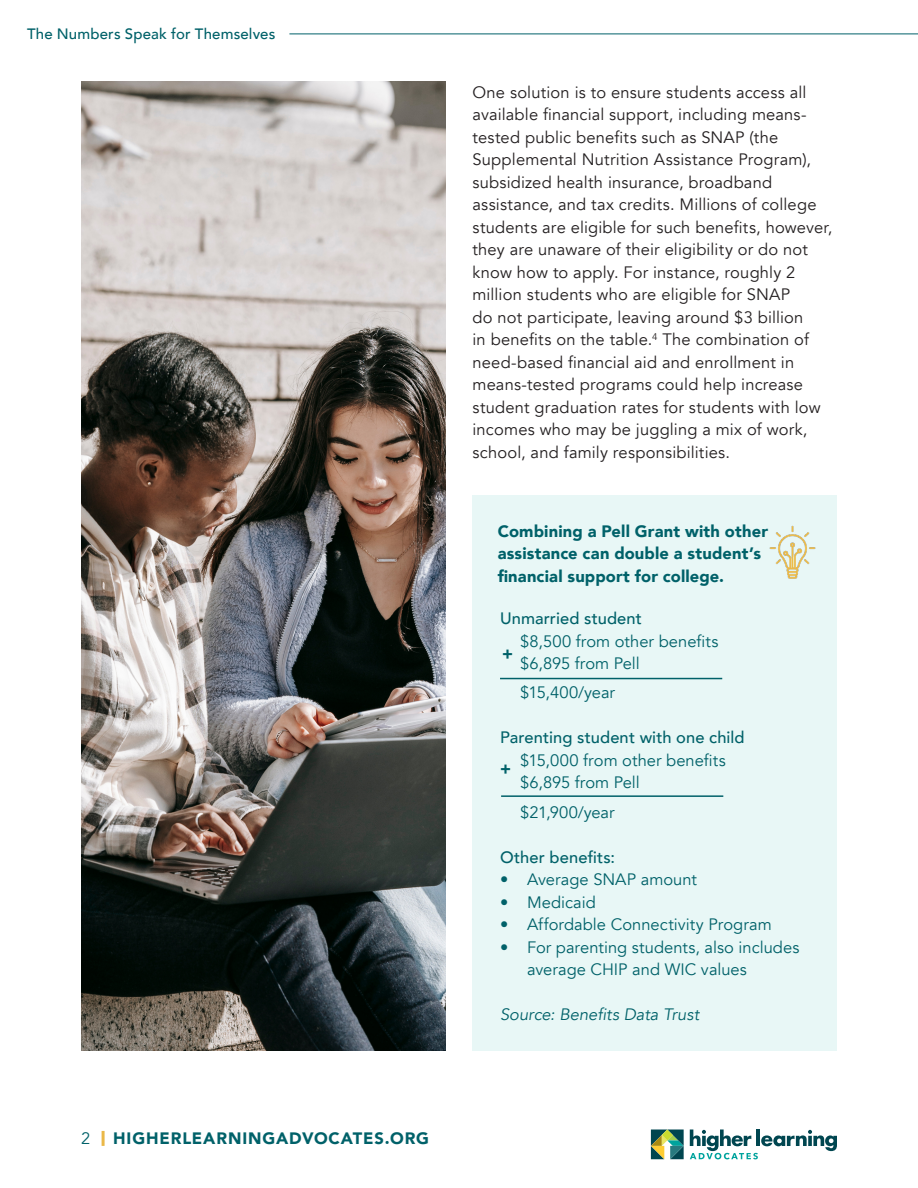
<style>
.page{position:relative;width:918px;height:1188px;background:#fff}
.page>*{position:absolute;margin:0;border:0;box-sizing:border-box;transform-origin:0 0}
.body_text{font:16.5px/22.5px "Avenir";letter-spacing:.01em;color:#231f20}
.body_text-2{font:16.5px/22.5px "Avenir";color:#006169}
.body_text-3{font:900 16.5px/22.5px "Avenir";letter-spacing:.01em;color:#006169}
.body_text-4{font:500 16.5px "Avenir";letter-spacing:.01em;color:#006169}
.body_text-5{font:900 16.5px "Avenir";letter-spacing:.055em;color:#006169}
.body_text-6{font:italic 16.5px "Avenir";color:#006169}
.t1{font:500 15px "Avenir";letter-spacing:.01em;color:#006169}
</style>
<div class="page">
<svg style="left:690px;top:1130px;width:147px;height:29px"></svg>
<svg style="left:651px;top:1130px;width:33px;height:29px"></svg>
<hr style="left:102px;top:1131px;width:3px;height:15px;background:#eab848">
<hr style="left:289px;top:34px;width:629px;height:1px;background:#006169">
<div style="left:472px;top:496px;width:365px;height:555px;background:#e8f7f6"></div>
<hr style="left:500px;top:678px;width:222px;height:1px;background:#006169">
<hr style="left:501px;top:795px;width:222px;height:2px;background:#006169">
<img style="left:81px;top:81px;width:365px;height:970px">
<img style="left:769px;top:525px;width:47px;height:54px">
<p class="t1" style="left:27px;top:21px;width:250px">The Numbers Speak for Themselves</p>
<p class="body_text" style="left:472px;top:81px;width:361px">One solution is to ensure students access all available financial support, including means&shy;tested public benefits such as SNAP (the Supplemental Nutrition Assistance Program), subsidized health insurance, broadband assistance, and tax credits. Millions of college students are eligible for such benefits, however, they are unaware of their eligibility or do not know how to apply. For instance, roughly 2 million students who are eligible for SNAP<br>do not participate, leaving around $3 billion<br>in benefits on the table.<sup>4</sup> The combination of need-based financial aid and enrollment in means-tested programs could help increase student graduation rates for students with low incomes who may be juggling a mix of work, school, and family responsibilities.</p>
<p class="body_text-3" style="left:498px;top:519px;width:272px">Combining a Pell Grant with other assistance can double a student’s financial support for college.</p>
<p class="body_text-4" style="left:500px;top:604px;width:144px">Unmarried student</p>
<p class="body_text-2" style="left:520px;top:630px;width:200px">$8,500 from other benefits</p>
<p class="body_text-2" style="left:520px;top:652px;width:121px">$6,895 from Pell</p>
<p class="body_text-2" style="left:520px;top:682px;width:96px">$15,400/year</p>
<p class="body_text-4" style="left:500px;top:723px;width:246px">Parenting student with one child</p>
<p class="body_text-2" style="left:520px;top:749px;width:207px">$15,000 from other benefits</p>
<p class="body_text-2" style="left:520px;top:772px;width:121px">$6,895 from Pell</p>
<p class="body_text-2" style="left:520px;top:801px;width:96px">$21,900/year</p>
<p class="body_text-4" style="left:500px;top:842px;width:117px">Other benefits:</p>
<p class="body_text-2" style="left:500px;top:868px;width:199px">• Average SNAP amount</p>
<p class="body_text-2" style="left:500px;top:891px;width:97px">• Medicaid</p>
<p class="body_text-2" style="left:500px;top:913px;width:273px">• Affordable Connectivity Program</p>
<p class="body_text-2" style="left:527px;top:936px;width:274px;text-indent:-27px">• For parenting students, also includes average CHIP and WIC values</p>
<p class="body_text-6" style="left:500px;top:1004px;width:201px">Source: Benefits Data Trust</p>
<p class="body_text-3" style="left:502px;top:641px;width:12px">+</p>
<p class="body_text-3" style="left:500px;top:757px;width:12px">+</p>
<p class="body_text-2" style="left:81px;top:1128px;width:11px">2</p>
<p class="body_text-5" style="left:113px;top:1125px;width:317px">HIGHERLEARNINGADVOCATES.ORG</p>
</div>
